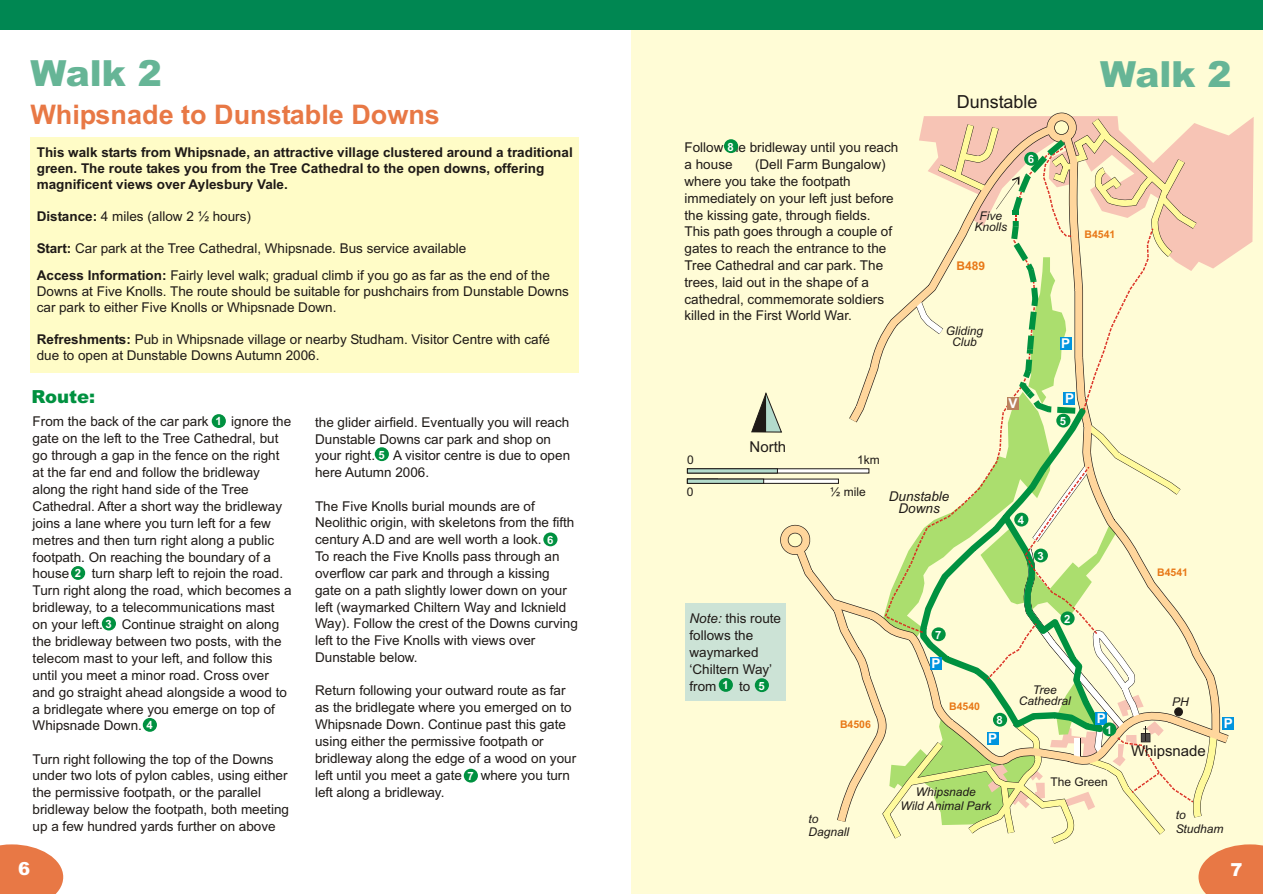
<style>
.page{position:relative;width:1263px;height:894px;background:#fff}
.page>*{position:absolute;margin:0;border:0;box-sizing:border-box;transform-origin:0 0}
.t1{font:900 36px "Arial";color:#66b596}
.t2{font:700 27px "Arial";color:#e87845}
.t3{font:18px "Arial";color:#1f1a17}
.t4{font:900 18px "Arial";color:#009140}
.t5{font:900 18px "Arial";color:#fff}
.t6{font:15px "Arial";color:#1f1a17}
.t7{font:13.5px/17px "Arial";color:#1f1a17}
.t8{font:700 13.5px/16px "Arial";color:#1f1a17}
.t9{font:italic 13.5px/12.3px "Arial";color:#1f1a17;text-align:center}
.t10{font:700 13.5px "Arial";color:#fff}
.t11{font:italic 12px/10.9px "Arial";color:#1f1a17;text-align:center}
.t12{font:12px "Arial";color:#1f1a17}
.t13{font:700 12px "Arial";color:#e87817}
.t14{font:700 11.4px "Arial";color:#fff}
.t15{font:700 10.5px "Arial";color:#e87817}
.s1{font-weight:700}
.s2{font-style:italic}
</style>
<div class="page">
<div style="left:631px;top:1px;width:632px;height:893px;background:#fffcd6"></div>
<div style="left:30px;top:137px;width:549px;height:235px;background:#fffcc7"></div>
<div style="left:212px;top:414px;width:14px;height:14px;background:#009140;border-radius:50%"></div>
<div style="left:724px;top:139px;width:14px;height:14px;background:#009140;border-radius:50%"></div>
<div style="left:464px;top:769px;width:14px;height:14px;background:#009140;border-radius:50%"></div>
<div style="left:543px;top:532px;width:15px;height:14px;background:#009140;border-radius:50%"></div>
<div style="left:375px;top:447px;width:14px;height:14px;background:#009140;border-radius:50%"></div>
<div style="left:143px;top:718px;width:14px;height:14px;background:#009140;border-radius:50%"></div>
<div style="left:102px;top:617px;width:14px;height:14px;background:#009140;border-radius:50%"></div>
<div style="left:71px;top:566px;width:14px;height:14px;background:#009140;border-radius:50%"></div>
<svg style="left:687px;top:469px;width:64px;height:4px"></svg>
<svg style="left:687px;top:479px;width:64px;height:5px"></svg>
<svg style="left:0;top:844px;width:63px;height:50px;background:#eb8a5e"></svg>
<svg style="left:751px;top:112px;width:512px;height:782px"></svg>
<div style="left:0;top:0;width:1263px;height:30px;background:#008752"></div>
<div style="left:685px;top:603px;width:101px;height:98px;background:#cce3d6"></div>
<div style="left:719px;top:678px;width:14px;height:14px;background:#009140;border-radius:50%"></div>
<div style="left:755px;top:678px;width:14px;height:14px;background:#009140;border-radius:50%"></div>
<h1 class="t1" style="left:30px;top:60px;width:133px">Walk 2</h1>
<h1 class="t1" style="left:1100px;top:61px;width:133px">Walk 2</h1>
<h2 class="t2" style="left:30px;top:104px;width:411px">Whipsnade to Dunstable Downs</h2>
<h3 class="t3" style="left:957px;top:95px;width:82px">Dunstable</h3>
<p class="t8" style="left:37px;top:145px;width:538px">This walk starts from Whipsnade, an attractive village clustered around a traditional green. The route takes you from the Tree Cathedral to the open downs, offering magnificent views over Aylesbury Vale.</p>
<p class="t7" style="left:37px;top:209px;width:216px"><span class="s1">Distance:</span> 4 miles (allow 2 ½ hours)</p>
<p class="t7" style="left:37px;top:236px;width:515px;line-height:27.2px"><span class="s1">Start:</span> Car park at the Tree Cathedral, Whipsnade. Bus service available<br><span class="s1">Access Information:</span> Fairly level walk; gradual climb if you go as far as the end of the</p>
<p class="t7" style="left:37px;top:284px;width:534px;line-height:16px">Downs at Five Knolls. The route should be suitable for pushchairs from Dunstable Downs car park to either Five Knolls or Whipsnade Down.</p>
<p class="t7" style="left:37px;top:332px;width:515px;line-height:16px"><span class="s1">Refreshments:</span> Pub in Whipsnade village or nearby Studham. Visitor Centre with café due to open at Dunstable Downs Autumn 2006.</p>
<p class="t14" style="left:728px;top:142px;width:8px">8</p>
<p class="t7" style="left:685px;top:140px;width:215px">Follow the bridleway until you reach a house</p>
<p class="t7" style="left:685px;top:157px;width:211px;text-indent:71px">(Dell Farm Bungalow) where you take the footpath immediately on your left just before the kissing gate, through fields.<br>This path goes through a couple of gates to reach the entrance to the<br>Tree Cathedral and car park. The trees, laid out in the shape of a cathedral, commemorate soldiers killed in the First World War.</p>
<p class="t11" style="left:975px;top:211px;width:34px">Five<br>Knolls</p>
<p class="t13" style="left:957px;top:262px;width:30px">B489</p>
<p class="t14" style="left:1028px;top:155px;width:8px">6</p>
<p class="t11" style="left:946px;top:326px;width:39px">Gliding<br>Club</p>
<p class="t15" style="left:1084px;top:230px;width:32px">B4541</p>
<p class="t10" style="left:1061px;top:339px;width:11px">P</p>
<h3 class="t4" style="left:32px;top:390px;width:65px">Route:</h3>
<p class="t7" style="left:33px;top:414px;width:178px">From the back of the car park</p>
<p class="t7" style="left:33px;top:414px;width:260px;text-indent:199px">ignore the gate on the left to the Tree Cathedral, but go through a gap in the fence on the right at the far end and follow the bridleway along the right hand side of the Tree Cathedral. After a short way the bridleway joins a lane where you turn left for a few metres and then turn right along a public footpath. On reaching the boundary of a house</p>
<p class="t14" style="left:215px;top:417px;width:8px">1</p>
<p class="t7" style="left:33px;top:566px;width:261px;text-indent:59px">turn sharp left to rejoin the road.<br>Turn right along the road, which becomes a bridleway, to a telecommunications mast on your left.</p>
<p class="t14" style="left:75px;top:569px;width:8px">2</p>
<p class="t7" style="left:33px;top:617px;width:256px;text-indent:89px">Continue straight on along the bridleway between two posts, with the telecom mast to your left, and follow this until you meet a minor road. Cross over and go straight ahead alongside a wood to a bridlegate where you emerge on top of Whipsnade Down.</p>
<p class="t7" style="left:33px;top:752px;width:258px">Turn right following the top of the Downs under two lots of pylon cables, using either the permissive footpath, or the parallel bridleway below the footpath, both meeting up a few hundred yards further on above</p>
<p class="t14" style="left:105px;top:620px;width:8px">3</p>
<p class="t14" style="left:146px;top:721px;width:8px">4</p>
<p class="t7" style="left:315px;top:415px;width:256px">the glider airfield. Eventually you will reach<br>Dunstable Downs car park and shop on your right.</p>
<p class="t14" style="left:378px;top:450px;width:8px">5</p>
<p class="t7" style="left:315px;top:448px;width:257px;text-indent:78px">A visitor centre is due to open here Autumn 2006.</p>
<p class="t7" style="left:315px;top:499px;width:264px">The Five Knolls burial mounds are of Neolithic origin, with skeletons from the fifth century A.D and are well worth a look.<br>To reach the Five Knolls pass through an overflow car park and through a kissing gate on a path slightly lower down on your left (waymarked Chiltern Way and Icknield Way). Follow the crest of the Downs curving left to the Five Knolls with views over Dunstable below.</p>
<p class="t7" style="left:315px;top:683px;width:263px">Return following your outward route as far as the bridlegate where you emerged on to Whipsnade Down. Continue past this gate using either the permissive footpath or bridleway along the edge of a wood on your left until you meet a gate</p>
<p class="t14" style="left:547px;top:535px;width:8px">6</p>
<p class="t7" style="left:481px;top:768px;width:91px">where you turn</p>
<p class="t14" style="left:467px;top:772px;width:8px">7</p>
<p class="t7" style="left:315px;top:785px;width:131px">left along a bridleway.</p>
<p class="t10" style="left:1009px;top:398px;width:11px">V</p>
<p class="t10" style="left:1065px;top:393px;width:11px">P</p>
<p class="t14" style="left:1060px;top:417px;width:8px">5</p>
<p class="t6" style="left:750px;top:441px;width:38px">North</p>
<p class="t12" style="left:687px;top:456px;width:8px">0</p>
<p class="t12" style="left:857px;top:456px;width:24px">1km</p>
<p class="t12" style="left:687px;top:487px;width:8px">0</p>
<p class="t12" style="left:830px;top:487px;width:37px">½ mile</p>
<p class="t9" style="left:889px;top:491px;width:62px">Dunstable<br>Downs</p>
<p class="t14" style="left:1018px;top:516px;width:8px">4</p>
<p class="t14" style="left:1037px;top:552px;width:8px">3</p>
<p class="t15" style="left:1157px;top:569px;width:32px">B4541</p>
<p class="t7" style="left:690px;top:611px;width:93px"><span class="s2">Note:</span> this route follows the waymarked ‘Chiltern Way’ from</p>
<p class="t14" style="left:722px;top:681px;width:8px">1</p>
<p class="t14" style="left:758px;top:681px;width:8px">5</p>
<p class="t7" style="left:739px;top:679px;width:13px">to</p>
<p class="t14" style="left:935px;top:630px;width:8px">7</p>
<p class="t10" style="left:932px;top:658px;width:11px">P</p>
<p class="t15" style="left:949px;top:702px;width:32px">B4540</p>
<p class="t14" style="left:1064px;top:614px;width:8px">2</p>
<p class="t11" style="left:1019px;top:685px;width:54px">Tree<br>Cathedral</p>
<p class="t11" style="left:1172px;top:697px;width:18px">PH</p>
<p class="t15" style="left:840px;top:721px;width:32px">B4506</p>
<p class="t14" style="left:997px;top:716px;width:8px">8</p>
<p class="t10" style="left:988px;top:733px;width:11px">P</p>
<p class="t10" style="left:1097px;top:713px;width:11px">P</p>
<p class="t14" style="left:1106px;top:725px;width:8px">1</p>
<p class="t10" style="left:1224px;top:718px;width:11px">P</p>
<p class="t6" style="left:1131px;top:745px;width:76px">Whipsnade</p>
<p class="t11" style="left:809px;top:813px;width:42px;line-height:13.4px;text-align:left">to<br>Dagnall</p>
<p class="t11" style="left:900px;top:786px;width:92px;line-height:14.2px">Whipsnade<br>Wild Animal Park</p>
<p class="t12" style="left:1050px;top:777px;width:59px">The Green</p>
<p class="t11" style="left:1176px;top:809px;width:49px;line-height:13.4px;text-align:left">to<br>Studham</p>
<h3 class="t5" style="left:18px;top:863px;width:14px">6</h3>
<h3 class="t5" style="left:1231px;top:863px;width:14px">7</h3>
</div>
